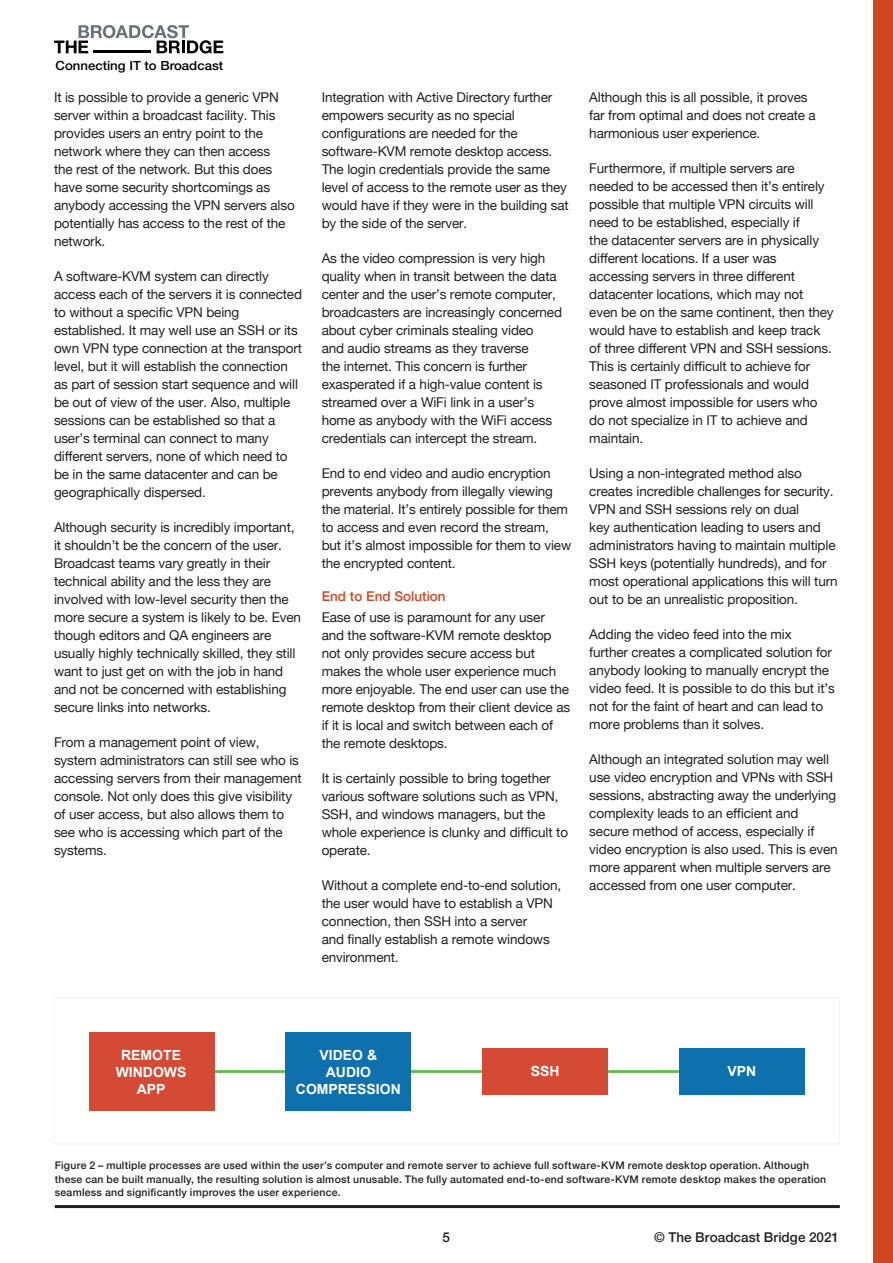
<style>
.page{position:relative;width:893px;height:1263px;background:#fff}
.page>*{position:absolute;margin:0;border:0;box-sizing:border-box;transform-origin:0 0}
.t1{font:700 13.95px/16.8px "Arial";color:#fff;text-align:center}
.EG_Body_Copy{font:13.5px/18px "Helvetica Neue";letter-spacing:-.01em;color:#231f20}
.sub_head{font:500 13.5px "Helvetica Neue";letter-spacing:.005em;color:#231f20}
.Column_Head_-_Sub_He{font:500 13.5px "Helvetica Neue";color:#cf4722}
.t2{font:500 12.6px "Helvetica Neue";color:#000001;scale:1.04 1}
.t3{font:500 10.5px/13.5px "Helvetica Neue";letter-spacing:.02em;color:#231f20}
</style>
<div class="page">
<div style="left:873px;top:0;width:20px;height:1263px;background:#cf4722"></div>
<svg style="left:54px;top:25px;width:169px;height:29px"></svg>
<hr style="left:93px;top:51px;width:58px;height:2px;background:#000001">
<hr style="left:193px;top:1070px;width:589px;height:3px;background:#61bc4d">
<div style="left:89px;top:1032px;width:125px;height:78px;background:#d44a34"></div>
<div style="left:286px;top:1032px;width:125px;height:79px;background:#0e71ad"></div>
<div style="left:483px;top:1048px;width:125px;height:47px;background:#d44a34"></div>
<div style="left:679px;top:1048px;width:125px;height:47px;background:#0e71ad"></div>
<div style="left:53px;top:998px;width:787px;height:146px;border:1px solid #f2f3f4"></div>
<hr style="left:55px;top:1205px;width:785px;height:3px;background:#231f20">
<p class="t2" style="left:56px;top:58px;width:163px">Connecting IT to Broadcast</p>
<p class="EG_Body_Copy" style="left:54px;top:89px;width:242px">It is possible to provide a generic VPN server within a broadcast facility. This provides users an entry point to the network where they can then access<br>the rest of the network. But this does have some security shortcomings as anybody accessing the VPN servers also potentially has access to the rest of the network.</p>
<p class="EG_Body_Copy" style="left:54px;top:268px;width:250px">A software-KVM system can directly access each of the servers it is connected to without a specific VPN being established. It may well use an SSH or its own VPN type connection at the transport level, but it will establish the connection as part of session start sequence and will be out of view of the user. Also, multiple sessions can be established so that a user’s terminal can connect to many different servers, none of which need to be in the same datacenter and can be geographically dispersed.</p>
<p class="EG_Body_Copy" style="left:54px;top:519px;width:249px">Although security is incredibly important, it shouldn’t be the concern of the user.<br>Broadcast teams vary greatly in their technical ability and the less they are involved with low-level security then the more secure a system is likely to be. Even though editors and QA engineers are usually highly technically skilled, they still want to just get on with the job in hand and not be concerned with establishing secure links into networks.</p>
<p class="EG_Body_Copy" style="left:54px;top:734px;width:249px">From a management point of view, system administrators can still see who is accessing servers from their management console. Not only does this give visibility of user access, but also allows them to see who is accessing which part of the systems.</p>
<p class="EG_Body_Copy" style="left:322px;top:89px;width:249px">Integration with Active Directory further empowers security as no special configurations are needed for the software-KVM remote desktop access.<br>The login credentials provide the same level of access to the remote user as they would have if they were in the building sat by the side of the server.</p>
<p class="EG_Body_Copy" style="left:322px;top:250px;width:242px">As the video compression is very high quality when in transit between the data center and the user’s remote computer, broadcasters are increasingly concerned about cyber criminals stealing video<br>and audio streams as they traverse<br>the internet. This concern is further exasperated if a high-value content is streamed over a WiFi link in a user’s home as anybody with the WiFi access credentials can intercept the stream.</p>
<p class="EG_Body_Copy" style="left:322px;top:465px;width:251px">End to end video and audio encryption prevents anybody from illegally viewing the material. It’s entirely possible for them to access and even record the stream, but it’s almost impossible for them to view the encrypted content.</p>
<p class="Column_Head_-_Sub_He" style="left:322px;top:586px;width:126px">End to End Solution</p>
<p class="EG_Body_Copy" style="left:322px;top:608px;width:250px">Ease of use is paramount for any user and the software-KVM remote desktop not only provides secure access but makes the whole user experience much more enjoyable. The end user can use the remote desktop from their client device as if it is local and switch between each of the remote desktops.</p>
<p class="EG_Body_Copy" style="left:322px;top:769px;width:248px">It is certainly possible to bring together various software solutions such as VPN, SSH, and windows managers, but the whole experience is clunky and difficult to operate.</p>
<p class="EG_Body_Copy" style="left:322px;top:876px;width:241px">Without a complete end-to-end solution, the user would have to establish a VPN connection, then SSH into a server<br>and finally establish a remote windows environment.</p>
<p class="EG_Body_Copy" style="left:589px;top:89px;width:228px">Although this is all possible, it proves far from optimal and does not create a harmonious user experience.</p>
<p class="EG_Body_Copy" style="left:589px;top:160px;width:246px">Furthermore, if multiple servers are needed to be accessed then it’s entirely possible that multiple VPN circuits will need to be established, especially if<br>the datacenter servers are in physically different locations. If a user was accessing servers in three different datacenter locations, which may not even be on the same continent, then they would have to establish and keep track of three different VPN and SSH sessions.<br>This is certainly difficult to achieve for seasoned IT professionals and would prove almost impossible for users who do not specialize in IT to achieve and maintain.</p>
<p class="EG_Body_Copy" style="left:589px;top:465px;width:250px">Using a non-integrated method also creates incredible challenges for security.<br>VPN and SSH sessions rely on dual<br>key authentication leading to users and administrators having to maintain multiple SSH keys (potentially hundreds), and for most operational applications this will turn out to be an unrealistic proposition.</p>
<p class="EG_Body_Copy" style="left:589px;top:626px;width:247px">Adding the video feed into the mix<br>further creates a complicated solution for anybody looking to manually encrypt the video feed. It is possible to do this but it’s not for the faint of heart and can lead to more problems than it solves.</p>
<p class="EG_Body_Copy" style="left:589px;top:751px;width:250px">Although an integrated solution may well use video encryption and VPNs with SSH sessions, abstracting away the underlying complexity leads to an efficient and secure method of access, especially if video encryption is also used. This is even more apparent when multiple servers are accessed from one user computer.</p>
<p class="t1" style="left:116px;top:1047px;width:72px">REMOTE<br>WINDOWS<br>APP</p>
<p class="t1" style="left:296px;top:1047px;width:106px">VIDEO &amp;<br>AUDIO<br>COMPRESSION</p>
<p class="t1" style="left:531px;top:1063px;width:30px">SSH</p>
<p class="t1" style="left:728px;top:1063px;width:30px">VPN</p>
<p class="t3" style="left:55px;top:1158px;width:773px">Figure 2 – multiple processes are used within the user’s computer and remote server to achieve full software-KVM remote desktop operation. Although these can be built manually, the resulting solution is almost unusable. The fully automated end-to-end software-KVM remote desktop makes the operation seamless and significantly improves the user experience.</p>
<p class="sub_head" style="left:442px;top:1226px;width:9px">5</p>
<p class="sub_head" style="left:654px;top:1226px;width:186px">© The Broadcast Bridge 2021</p>
</div>
